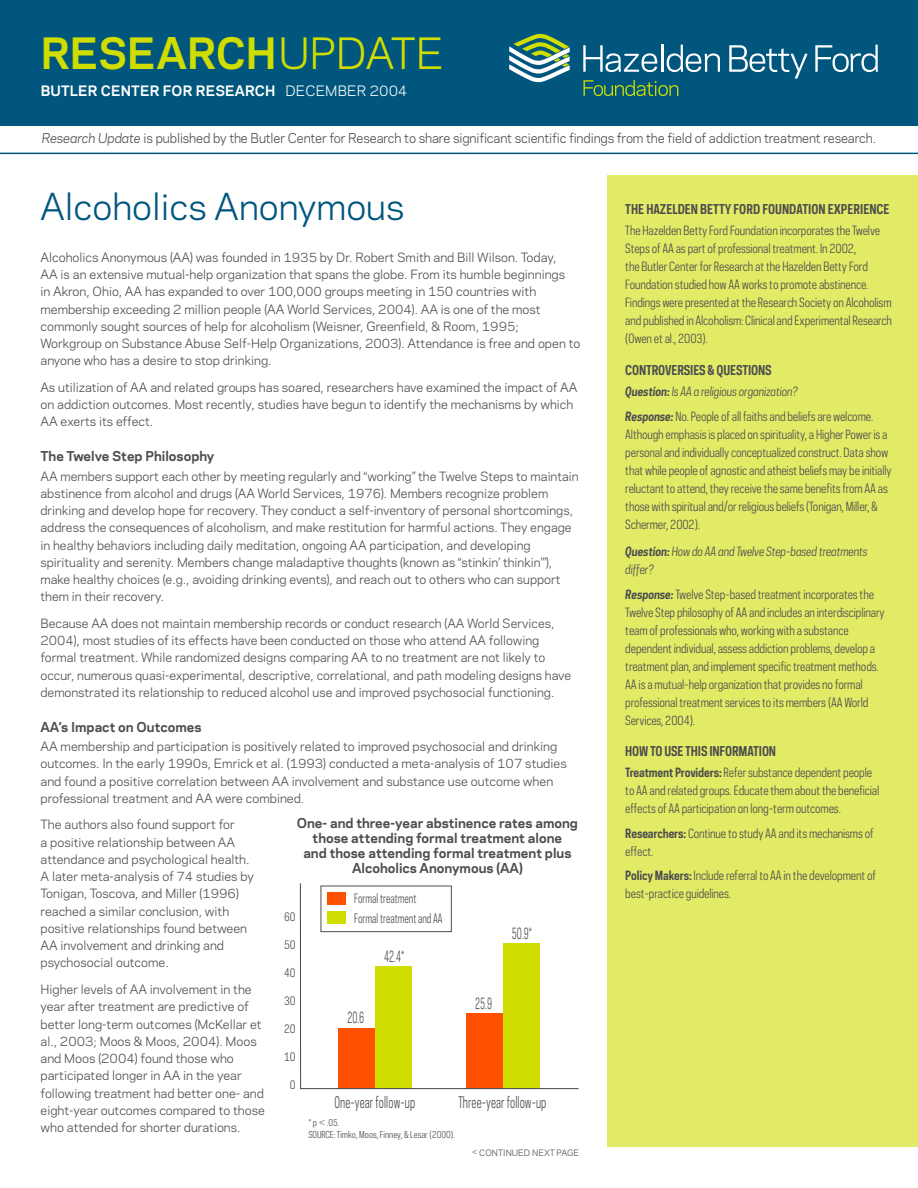
<style>
.page{position:relative;width:918px;height:1188px;background:#fff}
.page>*{position:absolute;margin:0;border:0;box-sizing:border-box;transform-origin:0 0}
.t1{font:700 40.5px "Polaris";letter-spacing:-.005em;color:#cfde00}
.t2{font:34.5px "Polaris";color:#00567d}
.t3{font:15px "Polaris Condensed";letter-spacing:.01em;color:#4d4d4f;scale:.74 1}
.t4{font:14.85px "Polaris Condensed";color:#4d4d4f;scale:.66 1}
.t5{font:700 13.5px "Polaris";letter-spacing:.01em;color:#fff}
.t6{font:700 12.75px/15px "Polaris";color:#4d4d4f;text-align:center}
.t7{font:12.75px "Polaris";letter-spacing:-.01em;color:#4d4d4f;scale:.96 1}
.t8{font:700 12.75px "Polaris Condensed";letter-spacing:-.01em;color:#4d4d4f}
.t9{font:12.15px "Polaris Condensed";color:#4d4d4f;scale:.8 1}
.t10{font:12px/17.2px "Polaris";color:#4d4d4f}
.t11{font:12px/18px "Polaris Condensed";letter-spacing:-.01em;color:#4d4d4f}
.t12{font:italic 12px/18px "Polaris Condensed";letter-spacing:-.01em;color:#4d4d4f}
.t13{font:11.1px "Polaris Condensed";color:#4d4d4f}
.t14{font:9px/12.1px "Polaris Condensed";color:#4d4d4f}
.t15{font:8.25px "Polaris";color:#4d4d4f}
.s1{font-weight:400}
.s2{font-style:italic}
.s3{font-size:7.5px}
.s4{font-weight:700;font-style:italic}
.s5{font-weight:700}
</style>
<div class="page">
<div style="left:608px;top:176px;width:310px;height:972px;background:#e2eb66"></div>
<div style="left:0;top:0;width:918px;height:125px;background:#00567d"></div>
<svg style="left:509px;top:33px;width:61px;height:49px"></svg>
<svg style="left:583px;top:80px;width:95px;height:16px"></svg>
<svg style="left:583px;top:45px;width:74px;height:27px"></svg>
<hr style="left:661px;top:45px;width:2px;height:27px;background:#fff">
<svg style="left:667px;top:45px;width:53px;height:27px"></svg>
<svg style="left:729px;top:45px;width:79px;height:34px"></svg>
<svg style="left:815px;top:45px;width:63px;height:27px"></svg>
<hr style="left:0;top:153px;width:918px;height:1px;background:#00567d">
<svg style="left:299px;top:883px;width:280px;height:207px"></svg>
<h1 class="t1" style="left:41px;top:23px;width:405px">RESEARCH<span class="s1">UPDATE</span></h1>
<p class="t5" style="left:41px;top:80px;width:368px">BUTLER CENTER FOR RESEARCH <span class="s1">DECEMBER 2004</span></p>
<p class="t7" style="left:42px;top:129px;width:871px"><span class="s2">Research Update</span> is published by the Butler Center for Research to share significant scientific findings from the field of addiction treatment research.</p>
<h2 class="t2" style="left:40px;top:181px;width:366px">Alcoholics Anonymous</h2>
<p class="t10" style="left:40px;top:248px;width:541px">Alcoholics Anonymous (AA) was founded in 1935 by Dr. Robert Smith and Bill Wilson. Today,<br>AA is an extensive mutual-help organization that spans the globe. From its humble beginnings<br>in Akron, Ohio, AA has expanded to over 100,000 groups meeting in 150 countries with membership exceeding 2 million people (AA World Services, 2004). AA is one of the most commonly sought sources of help for alcoholism (Weisner, Greenfield, &amp; Room, 1995; Workgroup on Substance Abuse Self-Help Organizations, 2003). Attendance is free and open to anyone who has a desire to stop drinking.</p>
<p class="t10" style="left:40px;top:378px;width:538px">As utilization of AA and related groups has soared, researchers have examined the impact of AA on addiction outcomes. Most recently, studies have begun to identify the mechanisms by which<br>AA exerts its effect.</p>
<p class="t6" style="left:40px;top:448px;width:175px">The Twelve Step Philosophy</p>
<p class="t10" style="left:40px;top:467px;width:540px">AA members support each other by meeting regularly and “working” the Twelve Steps to maintain abstinence from alcohol and drugs (AA World Services, 1976). Members recognize problem drinking and develop hope for recovery. They conduct a self-inventory of personal shortcomings, address the consequences of alcoholism, and make restitution for harmful actions. They engage in healthy behaviors including daily meditation, ongoing AA participation, and developing spirituality and serenity. Members change maladaptive thoughts (known as “stinkin’ thinkin’”), make healthy choices (e.g., avoiding drinking events), and reach out to others who can support them in their recovery.</p>
<p class="t10" style="left:40px;top:614px;width:532px">Because AA does not maintain membership records or conduct research (AA World Services, 2004), most studies of its effects have been conducted on those who attend AA following formal treatment. While randomized designs comparing AA to no treatment are not likely to occur, numerous quasi-experimental, descriptive, correlational, and path modeling designs have demonstrated its relationship to reduced alcohol use and improved psychosocial functioning.</p>
<p class="t6" style="left:40px;top:719px;width:163px">AA’s Impact on Outcomes</p>
<p class="t10" style="left:40px;top:737px;width:528px">AA membership and participation is positively related to improved psychosocial and drinking outcomes. In the early 1990s, Emrick et al. (1993) conducted a meta-analysis of 107 studies and found a positive correlation between AA involvement and substance use outcome when professional treatment and AA were combined.</p>
<p class="t10" style="left:40px;top:816px;width:215px">The authors also found support for<br>a positive relationship between AA attendance and psychological health.<br>A later meta-analysis of 74 studies by Tonigan, Toscova, and Miller (1996) reached a similar conclusion, with positive relationships found between AA involvement and drinking and psychosocial outcome.</p>
<p class="t10" style="left:40px;top:980px;width:226px">Higher levels of AA involvement in the year after treatment are predictive of better long-term outcomes (McKellar et al., 2003; Moos &amp; Moos, 2004). Moos and Moos (2004) found those who participated longer in AA in the year following treatment had better one- and eight-year outcomes compared to those who attended for shorter durations.</p>
<p class="t6" style="left:297px;top:815px;width:283px">One- and three-year abstinence rates among those attending formal treatment alone<br>and those attending formal treatment plus Alcoholics Anonymous (AA)</p>
<p class="t9" style="left:354px;top:910px;width:112px">Formal treatment and AA</p>
<p class="t9" style="left:354px;top:891px;width:79px">Formal treatment</p>
<p class="t13" style="left:284px;top:909px;width:13px">60</p>
<p class="t13" style="left:284px;top:937px;width:13px">50</p>
<p class="t13" style="left:284px;top:965px;width:13px">40</p>
<p class="t13" style="left:284px;top:993px;width:13px">30</p>
<p class="t13" style="left:284px;top:1021px;width:13px">20</p>
<p class="t13" style="left:284px;top:1050px;width:13px">10</p>
<p class="t13" style="left:290px;top:1078px;width:7px">0</p>
<p class="t4" style="left:512px;top:923px;width:32px">50.9*</p>
<p class="t4" style="left:384px;top:946px;width:32px">42.4*</p>
<p class="t4" style="left:475px;top:993px;width:27px">25.9</p>
<p class="t4" style="left:347px;top:1007px;width:27px">20.6</p>
<p class="t3" style="left:335px;top:1092px;width:111px">One-year follow-up</p>
<p class="t3" style="left:458px;top:1092px;width:121px">Three-year follow-up</p>
<p class="t14" style="left:308px;top:1116px;width:148px">* p &lt; .05.<br>SOURCE: Timko, Moos, Finney, &amp; Lesar (2000).</p>
<p class="t15" style="left:472px;top:1147px;width:109px"><span class="s3">&lt;</span> CONTINUED NEXT PAGE</p>
<p class="t8" style="left:625px;top:201px;width:266px">THE HAZELDEN BETTY FORD FOUNDATION EXPERIENCE</p>
<p class="t11" style="left:625px;top:222px;width:268px">The Hazelden Betty Ford Foundation incorporates the Twelve Steps of AA as part of professional treatment. In 2002,<br>the Butler Center for Research at the Hazelden Betty Ford Foundation studied how AA works to promote abstinence.<br>Findings were presented at the Research Society on Alcoholism and published in Alcoholism: Clinical and Experimental Research (Owen et al., 2003).</p>
<p class="t8" style="left:625px;top:362px;width:148px">CONTROVERSIES &amp; QUESTIONS</p>
<p class="t11" style="left:625px;top:379px;width:249px;line-height:24.5px"><span class="s4">Question:</span> <span class="s2">Is AA a religious organization?<br></span><span class="s4">Response:</span> No. People of all faiths and beliefs are welcome.</p>
<p class="t11" style="left:625px;top:425px;width:268px">Although emphasis is placed on spirituality, a Higher Power is a personal and individually conceptualized construct. Data show that while people of agnostic and atheist beliefs may be initially reluctant to attend, they receive the same benefits from AA as those with spiritual and/or religious beliefs (Tonigan, Miller, &amp; Schermer, 2002).</p>
<p class="t12" style="left:625px;top:542px;width:244px"><span class="s5">Question:</span> How do AA and Twelve Step-based treatments differ?</p>
<p class="t11" style="left:625px;top:585px;width:261px"><span class="s4">Response:</span> Twelve Step-based treatment incorporates the Twelve Step philosophy of AA and includes an interdisciplinary team of professionals who, working with a substance dependent individual, assess addiction problems, develop a treatment plan, and implement specific treatment methods.<br>AA is a mutual-help organization that provides no formal professional treatment services to its members (AA World Services, 2004).</p>
<p class="t8" style="left:625px;top:743px;width:152px">HOW TO USE THIS INFORMATION</p>
<p class="t11" style="left:625px;top:763px;width:255px"><span class="s5">Treatment Providers:</span> Refer substance dependent people to AA and related groups. Educate them about the beneficial effects of AA participation on long-term outcomes.</p>
<p class="t11" style="left:625px;top:824px;width:250px"><span class="s5">Researchers:</span> Continue to study AA and its mechanisms of effect.</p>
<p class="t11" style="left:625px;top:866px;width:252px"><span class="s5">Policy Makers:</span> Include referral to AA in the development of best-practice guidelines.</p>
</div>
